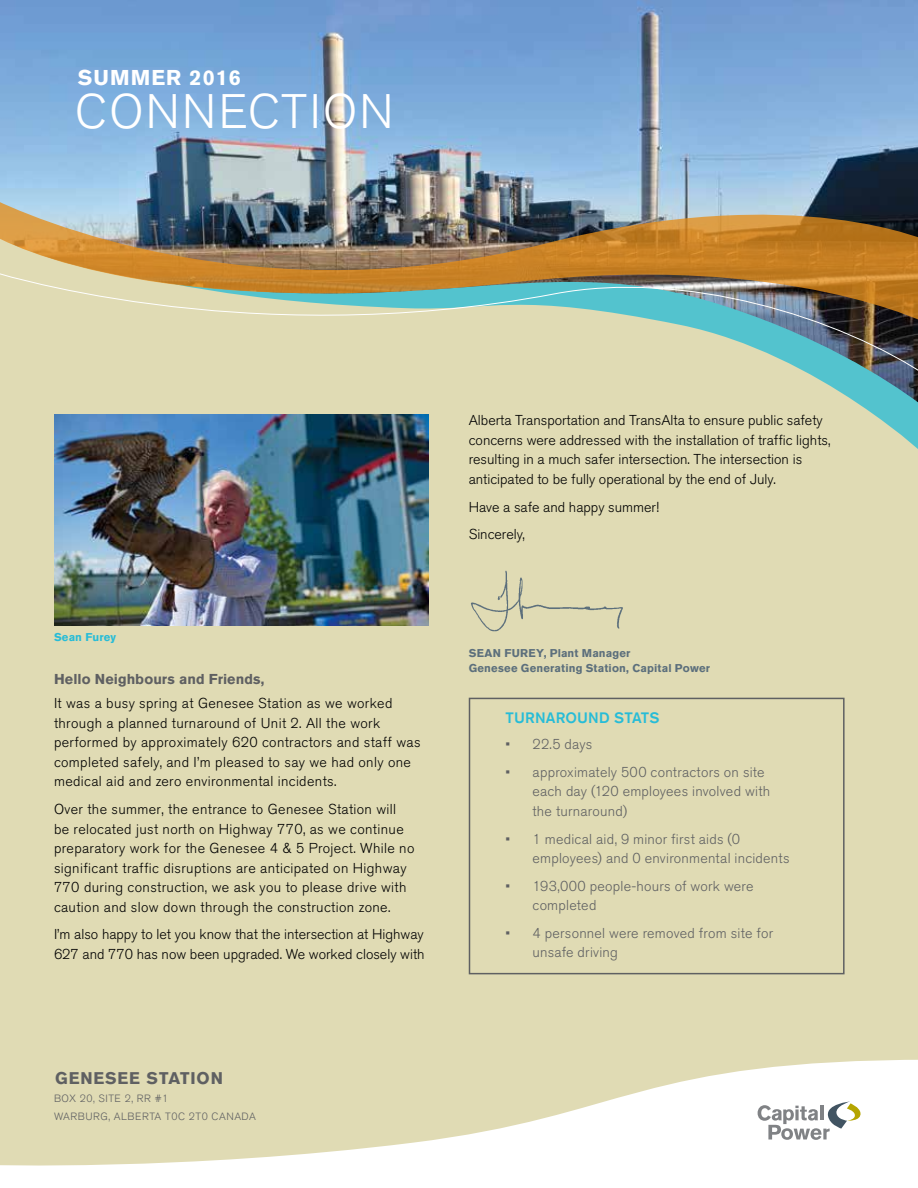
<style>
.page{position:relative;width:918px;height:1188px;background:#fff}
.page>*{position:absolute;margin:0;border:0;box-sizing:border-box;transform-origin:0 0}
.t1{font:300 48px "Akzidenz Grotesk BQ";letter-spacing:.05em;color:#fff}
.t2{font:700 21.3px "Akzidenz Grotesk BQ";letter-spacing:.05em;color:#fff}
.t3{font:700 16.8px "Akzidenz Grotesk BQ";letter-spacing:.05em;color:#5f6062}
.t4{font:500 15px "Akzidenz Grotesk BQ";letter-spacing:.01em;color:#27bcd7}
.t5{font:300 14.25px/19.5px "Akzidenz Grotesk BQ";letter-spacing:.025em;color:#000}
.t6{font:300 14.25px/19.5px "Akzidenz Grotesk BQ";color:#000}
.t7{font:300 14.25px/19.5px "Akzidenz Grotesk BQ";letter-spacing:.015em;color:#5f6062}
.t8{font:700 14.25px "Akzidenz Grotesk BQ";letter-spacing:.005em;color:#5f6062}
.t9{font:700 11.25px/15px "Akzidenz Grotesk BQ";letter-spacing:.015em;color:#5c6f7c}
.t10{font:700 11.25px "Akzidenz Grotesk BQ";letter-spacing:.01em;color:#27bcd7}
.t11{font:300 10.5px/18px "Akzidenz Grotesk BQ";letter-spacing:.05em;color:#5f6062}
</style>
<div class="page">
<div style="left:0;top:461px;width:918px;height:705px;background:#e0dbb4"></div>
<div style="left:0;top:402px;width:918px;height:59px;background:#e0dbb4"></div>
<img style="left:0;top:0;width:918px;height:402px">
<svg style="left:0;top:325px;width:918px;height:55px;background:#c7ccad"></svg>
<img style="left:0;top:194px;width:918px;height:131px">
<svg style="left:758px;top:1101px;width:103px;height:39px"></svg>
<div style="left:460px;top:570px;width:181px;height:74px;background:#e0dbb4"></div>
<img style="left:54px;top:415px;width:374px;height:210px">
<div style="left:469px;top:698px;width:376px;height:276px;border:2px solid #5f6062"></div>
<h2 class="t2" style="left:78px;top:65px;width:164px">SUMMER 2016</h2>
<h1 class="t1" style="left:75px;top:84px;width:320px">CONNECTION</h1>
<p class="t10" style="left:54px;top:631px;width:64px">Sean Furey</p>
<p class="t8" style="left:54px;top:670px;width:212px">Hello Neighbours and Friends,</p>
<p class="t5" style="left:54px;top:694px;width:368px">It was a busy spring at Genesee Station as we worked through a planned turnaround of Unit 2. All the work performed by approximately 620 contractors and staff was completed safely, and I’m pleased to say we had only one medical aid and zero environmental incidents.</p>
<p class="t5" style="left:54px;top:800px;width:362px">Over the summer, the entrance to Genesee Station will be relocated just north on Highway 770, as we continue preparatory work for the Genesee 4 &amp; 5 Project. While no significant traffic disruptions are anticipated on Highway 770 during construction, we ask you to please drive with caution and slow down through the construction zone.</p>
<p class="t6" style="left:54px;top:925px;width:372px">I’m also happy to let you know that the intersection at Highway<br>627 and 770 has now been upgraded. We worked closely with</p>
<p class="t3" style="left:55px;top:1069px;width:169px">GENESEE STATION</p>
<p class="t11" style="left:54px;top:1090px;width:203px">BOX 20, SITE 2, RR #1<br>WARBURG, ALBERTA T0C 2T0 CANADA</p>
<p class="t6" style="left:469px;top:411px;width:363px">Alberta Transportation and TransAlta to ensure public safety concerns were addressed with the installation of traffic lights, resulting in a much safer intersection. The intersection is anticipated to be fully operational by the end of July.</p>
<p class="t6" style="left:469px;top:493px;width:192px;line-height:27.8px">Have a safe and happy summer!<br>Sincerely,</p>
<p class="t9" style="left:469px;top:645px;width:243px">SEAN FUREY, Plant Manager<br>Genesee Generating Station, Capital Power</p>
<p class="t4" style="left:506px;top:708px;width:155px">TURNAROUND STATS</p>
<p class="t7" style="left:506px;top:735px;width:88px">• 22.5 days</p>
<p class="t7" style="left:533px;top:762px;width:239px;text-indent:-27px">• approximately 500 contractors on site each day (120 employees involved with the turnaround)</p>
<p class="t7" style="left:533px;top:829px;width:259px;text-indent:-27px">• 1 medical aid, 9 minor first aids (0 employees) and 0 environmental incidents</p>
<p class="t7" style="left:533px;top:876px;width:223px;text-indent:-27px">• 193,000 people-hours of work were completed</p>
<p class="t7" style="left:533px;top:924px;width:242px;text-indent:-27px">• 4 personnel were removed from site for unsafe driving</p>
</div>
